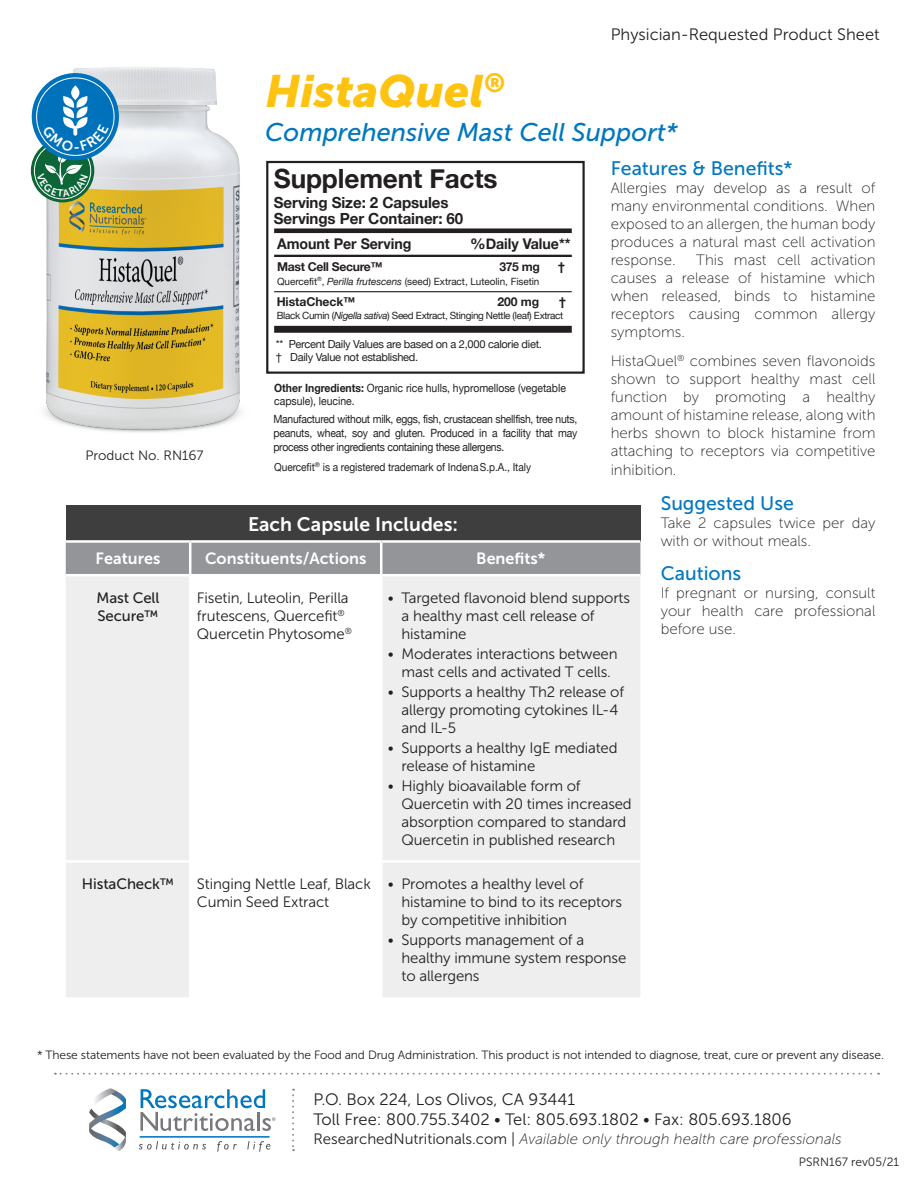
<style>
.page{position:relative;width:918px;height:1188px;background:#fff}
.page>*{position:absolute;margin:0;border:0;box-sizing:border-box;transform-origin:0 0}
.Product_Heading{font:italic 45px "Museo Sans 900";color:#fec210}
.t1{font:700 26.55px "Helvetica Neue";letter-spacing:-.005em;color:#231f20}
.Product_Function{font:italic 25.5px "Museo Sans 500";color:#0077c0}
.Subhead{font:19.5px "Museo Sans 500";color:#0077c0}
.Subhead-2{font:19.5px "Museo Sans 700";color:#fff}
.text{font:16.5px "Museo Sans 300";color:#231f20}
.Subhead-3{font:16.2px "Museo Sans 700";color:#fff}
.t2{font:700 15.3px/16px "Helvetica Neue";letter-spacing:-.005em;color:#231f20}
.table_middle_column{font:15px/18px "Museo Sans 300";letter-spacing:-.01em;color:#231f20}
.text-2{font:15px/18px "Museo Sans 100";color:#231f20;text-align:justify}
.text-3{font:italic 15px "Museo Sans 100";color:#231f20}
.paragraph{font:15px/18px "Museo Sans 100";color:#231f20}
.table_product{font:15px/18px "Museo Sans 500";letter-spacing:-.01em;color:#231f20}
.t3{font:700 14.85px "Helvetica Neue";color:#231f20;scale:.96 1}
.t4{font:700 14.85px "Helvetica Neue";color:#231f20;scale:1.05 1}
.text-4{font:13.5px "Museo Sans 300";color:#231f20}
.t5{font:700 12.15px "Helvetica Neue";letter-spacing:-.025em;color:#231f20}
.t6{font:700 12.15px "Helvetica Neue";letter-spacing:-.005em;color:#231f20}
.text-5{font:12px "Museo Sans 300";letter-spacing:-.01em;color:#231f20}
.t7{font:11.4px/13.6px "Helvetica Neue";letter-spacing:-.01em;color:#231f20;text-align:justify;scale:.91 1}
.t8{font:11.4px/13.2px "Helvetica Neue";letter-spacing:-.01em;color:#231f20;scale:.92 1}
.t9{font:11.1px/13.6px "Helvetica Neue";letter-spacing:-.025em;color:#231f20}
.t10{font:11.1px "Helvetica Neue";letter-spacing:-.005em;color:#231f20;scale:.91 1}
.t11{font:9.9px "Helvetica Neue";letter-spacing:-.035em;color:#231f20}
.t12{font:9.9px "Helvetica Neue";letter-spacing:-.005em;color:#231f20}
.s1{font-style:italic}
.s2{font-weight:700}
.s3{font-family:"Museo Sans 300";font-style:normal}
</style>
<div class="page">
<img style="left:30px;top:67px;width:211px;height:366px">
<svg style="left:139px;top:1141px;width:67px;height:9px"></svg>
<svg style="left:217px;top:1141px;width:20px;height:11px"></svg>
<svg style="left:247px;top:1141px;width:24px;height:11px"></svg>
<svg style="left:89px;top:1088px;width:37px;height:63px"></svg>
<hr style="left:140px;top:1136px;width:129px;height:2px;background:#0077c0">
<svg style="left:140px;top:1089px;width:135px;height:42px"></svg>
<svg style="left:292px;top:1089px;width:2px;height:62px"></svg>
<svg style="left:55px;top:1073px;width:824px;height:2px"></svg>
<div style="left:66px;top:505px;width:574px;height:36px;background:#3e3e3f"></div>
<div style="left:66px;top:543px;width:574px;height:31px;background:#939598"></div>
<div style="left:66px;top:577px;width:574px;height:420px;background:#eeeeef"></div>
<svg style="left:191px;top:577px;width:189px;height:420px"></svg>
<hr style="left:66px;top:540px;width:124px;height:3px;background:#fff">
<hr style="left:190px;top:540px;width:191px;height:3px;background:#fff">
<hr style="left:381px;top:540px;width:259px;height:3px;background:#fff">
<hr style="left:66px;top:860px;width:124px;height:3px;background:#fff">
<hr style="left:190px;top:860px;width:191px;height:3px;background:#fff">
<hr style="left:381px;top:860px;width:259px;height:3px;background:#fff">
<hr style="left:189px;top:543px;width:2px;height:31px;background:#fff">
<hr style="left:189px;top:576px;width:2px;height:284px;background:#fff">
<hr style="left:189px;top:863px;width:2px;height:134px;background:#fff">
<hr style="left:380px;top:543px;width:2px;height:31px;background:#fff">
<hr style="left:380px;top:576px;width:2px;height:284px;background:#fff">
<hr style="left:380px;top:863px;width:2px;height:134px;background:#fff">
<svg style="left:31px;top:139px;width:63px;height:63px"></svg>
<svg style="left:32px;top:73px;width:87px;height:87px;background:#177ec1"></svg>
<svg style="left:71px;top:85px;width:9px;height:15px"></svg>
<div style="left:274px;top:228px;width:298px;height:5px;background:#231f20"></div>
<hr style="left:274px;top:255px;width:298px;height:2px;background:#231f20">
<div style="left:274px;top:326px;width:298px;height:7px;background:#231f20"></div>
<div style="left:266px;top:161px;width:319px;height:213px;border:2px solid #231f20"></div>
<hr style="left:274px;top:291px;width:298px;height:1px;background:#231f20">
<svg style="left:37px;top:96px;width:72px;height:101px;background:#3f8ea2"></svg>
<svg style="left:376px;top:254px;width:23px;height:1px"></svg>
<svg style="left:376px;top:371px;width:30px;height:1px"></svg>
<svg style="left:308px;top:228px;width:22px;height:6px"></svg>
<p class="Product_Heading" style="left:265px;top:65px;width:241px">HistaQuel<sup>®</sup></p>
<p class="text" style="left:611px;top:26px;width:270px">Physician-Requested Product Sheet</p>
<p class="Product_Function" style="left:265px;top:118px;width:414px">Comprehensive Mast Cell Support*</p>
<p class="Subhead" style="left:611px;top:157px;width:184px">Features &amp; Benefits*</p>
<p class="text-2" style="left:611px;top:179px;width:266px">Allergies may develop as a result of many environmental conditions. When exposed to an allergen, the human body produces a natural mast cell activation response.</p>
<p class="t1" style="left:274px;top:158px;width:225px">Supplement Facts</p>
<p class="t2" style="left:274px;top:195px;width:191px">Serving Size: 2 Capsules<br>Servings Per Container: 60</p>
<p class="t3" style="left:277px;top:232px;width:142px">Amount Per Serving</p>
<p class="t4" style="left:470px;top:232px;width:97px">%Daily Value**</p>
<p class="text-2" style="left:611px;top:251px;width:266px;text-indent:86px">This mast cell activation causes a release of histamine which when released, binds to histamine receptors causing common allergy symptoms.</p>
<p class="text-2" style="left:611px;top:352px;width:266px">HistaQuel<sup>®</sup> combines seven flavonoids shown to support healthy mast cell function by promoting a healthy amount of histamine release, along with herbs shown to block histamine from attaching to receptors via competitive</p>
<p class="text-2" style="left:611px;top:461px;width:67px">inhibition.</p>
<p class="Subhead" style="left:661px;top:492px;width:135px">Suggested Use</p>
<p class="paragraph" style="left:661px;top:514px;width:216px">Take 2 capsules twice per day with or without meals.</p>
<p class="Subhead" style="left:661px;top:562px;width:82px">Cautions</p>
<p class="text-2" style="left:661px;top:584px;width:216px">If pregnant or nursing, consult your health care professional before use.</p>
<p class="t5" style="left:277px;top:257px;width:107px">Mast Cell Secure™</p>
<p class="t5" style="left:499px;top:257px;width:42px">375 mg</p>
<p class="t5" style="left:558px;top:257px;width:8px">†</p>
<p class="t12" style="left:277px;top:274px;width:264px">Quercefit<sup>®</sup>, <span class="s1">Perilla frutescens</span> (seed) Extract, Luteolin, Fisetin</p>
<p class="t6" style="left:277px;top:292px;width:80px">HistaCheck™</p>
<p class="t5" style="left:497px;top:292px;width:43px">200 mg</p>
<p class="t5" style="left:559px;top:292px;width:8px">†</p>
<p class="t11" style="left:277px;top:309px;width:288px">Black Cumin (<span class="s1">Nigella sativa</span>) Seed Extract, Stinging Nettle (leaf) Extract</p>
<p class="t9" style="left:276px;top:338px;width:268px">** Percent Daily Values are based on a 2,000 calorie diet. † Daily Value not established.</p>
<p class="t8" style="left:274px;top:382px;width:319px"><span class="s2">Other Ingredients:</span> Organic rice hulls, hypromellose (vegetable capsule), leucine.</p>
<p class="t7" style="left:273px;top:413px;width:336px">Manufactured without milk, eggs, fish, crustacean shellfish, tree nuts, peanuts, wheat, soy and gluten. Produced in a facility that may process other ingredients containing these allergens.</p>
<p class="text-4" style="left:85px;top:448px;width:120px">Product No. RN167</p>
<p class="t10" style="left:274px;top:459px;width:284px">Quercefit<sup>®</sup> is a registered trademark of Indena S.p.A., Italy</p>
<p class="Subhead-2" style="left:248px;top:513px;width:212px">Each Capsule Includes:</p>
<p class="Subhead-3" style="left:96px;top:550px;width:66px">Features</p>
<p class="Subhead-3" style="left:205px;top:550px;width:163px">Constituents/Actions</p>
<p class="Subhead-3" style="left:476px;top:550px;width:71px">Benefits*</p>
<p class="table_product" style="left:97px;top:589px;width:64px">Mast Cell<br>Secure™</p>
<p class="table_middle_column" style="left:197px;top:589px;width:156px">Fisetin, Luteolin, Perilla frutescens, Quercefit<sup>®<br></sup>Quercetin Phytosome<sup>®</sup></p>
<p class="table_middle_column" style="left:401px;top:589px;width:230px;text-indent:-14px">• Targeted flavonoid blend supports a healthy mast cell release of histamine</p>
<p class="table_middle_column" style="left:388px;top:645px;width:231px;text-align:center">• Moderates interactions between mast cells and activated T cells.</p>
<p class="table_middle_column" style="left:401px;top:683px;width:224px;text-indent:-14px">• Supports a healthy Th2 release of allergy promoting cytokines IL-4 and IL-5</p>
<p class="table_middle_column" style="left:401px;top:739px;width:218px;text-indent:-14px">• Supports a healthy IgE mediated release of histamine</p>
<p class="table_middle_column" style="left:401px;top:777px;width:232px;text-indent:-14px">• Highly bioavailable form of<br>Quercetin with 20 times increased absorption compared to standard<br>Quercetin in published research</p>
<p class="table_product" style="left:82px;top:875px;width:93px">HistaCheck™</p>
<p class="table_middle_column" style="left:197px;top:875px;width:175px">Stinging Nettle Leaf, Black<br>Cumin Seed Extract</p>
<p class="table_middle_column" style="left:401px;top:875px;width:222px;text-indent:-14px">• Promotes a healthy level of histamine to bind to its receptors by competitive inhibition</p>
<p class="table_middle_column" style="left:401px;top:931px;width:226px;text-indent:-14px">• Supports management of a healthy immune system response to allergens</p>
<p class="text-5" style="left:37px;top:1048px;width:848px">* These statements have not been evaluated by the Food and Drug Administration. This product is not intended to diagnose, treat, cure or prevent any disease.</p>
<p class="text" style="left:313px;top:1091px;width:263px">P.O. Box 224, Los Olivos, CA 93441</p>
<p class="text" style="left:313px;top:1110px;width:480px">Toll Free: 800.755.3402 • Tel: 805.693.1802 • Fax: 805.693.1806</p>
<p class="text-3" style="left:313px;top:1131px;width:530px"><span class="s3">ResearchedNutritionals.com |</span> Available only through health care professionals</p>
<p class="text-5" style="left:799px;top:1155px;width:102px">PSRN167 rev05/21</p>
</div>
